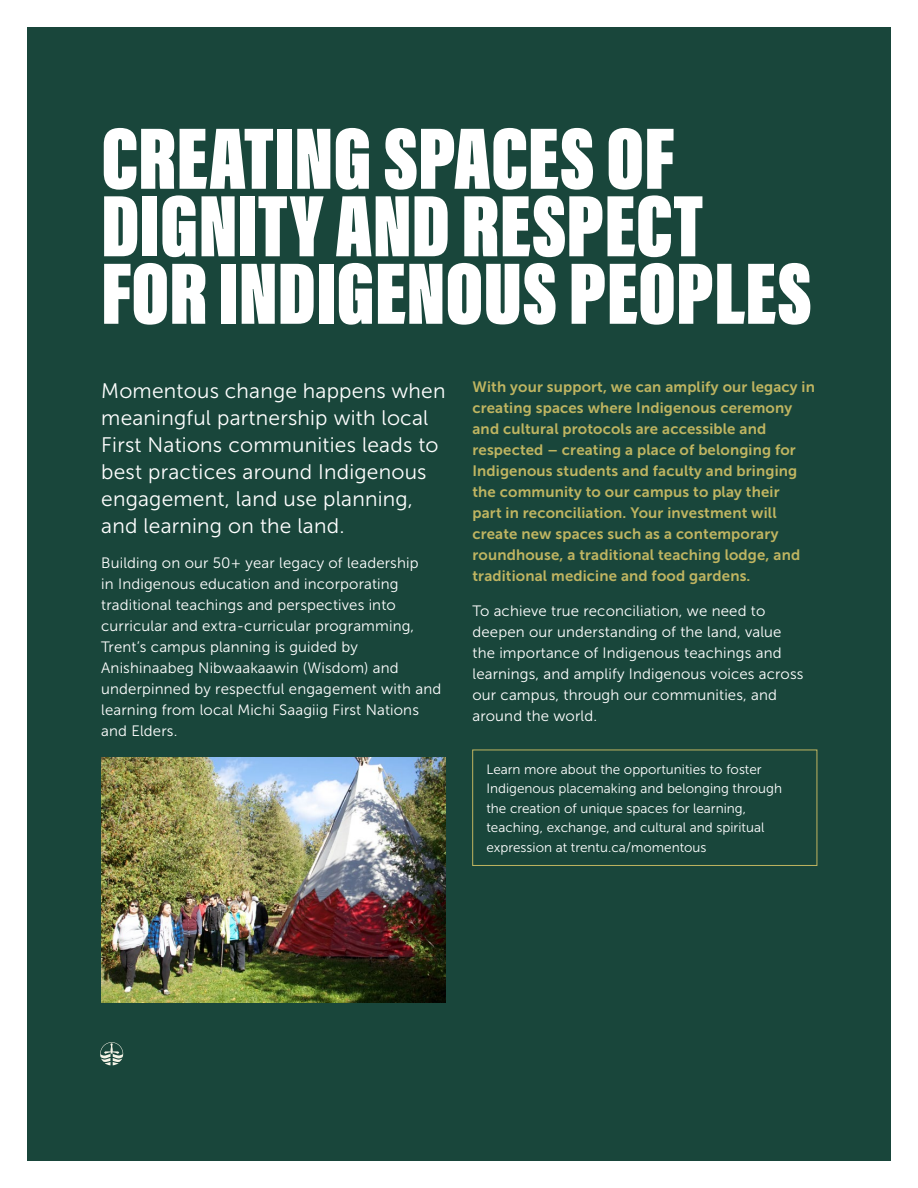
<style>
.page{position:relative;width:918px;height:1188px;background:#fff}
.page>*{position:absolute;margin:0;border:0;box-sizing:border-box;transform-origin:0 0}
.t1{font:90px/67.5px "Acumin Variable Concept";color:#fff}
.t2{font:21px/27px "Museo Sans 300";letter-spacing:.01em;color:#fff}
.t3{font:15px/21px "Museo Sans 300";letter-spacing:.01em;color:#fff}
.t4{font:15px/21px "Museo Sans 700";letter-spacing:.01em;color:#c0b561}
.t5{font:13.5px/19.5px "Museo Sans 300";color:#fff}
</style>
<div class="page">
<div style="left:27px;top:27px;width:864px;height:1134px;background:#19463b"></div>
<div style="left:472px;top:750px;width:345px;height:116px;border:1px solid #c0b561"></div>
<img style="left:101px;top:757px;width:345px;height:246px">
<svg style="left:100px;top:1042px;width:23px;height:23px"></svg>
<p class="t1" style="left:101px;top:120px;width:712px">CREATING SPACES OF<br>DIGNITY AND RESPECT<br>FOR INDIGENOUS PEOPLES</p>
<p class="t2" style="left:101px;top:377px;width:346px">Momentous change happens when meaningful partnership with local<br>First Nations communities leads to best practices around Indigenous engagement, land use planning, and learning on the land.</p>
<p class="t3" style="left:101px;top:552px;width:342px">Building on our 50+ year legacy of leadership<br>in Indigenous education and incorporating traditional teachings and perspectives into curricular and extra-curricular programming, Trent’s campus planning is guided by Anishinaabeg Nibwaakaawin (Wisdom) and underpinned by respectful engagement with and learning from local Michi Saagiig First Nations and Elders.</p>
<p class="t4" style="left:472px;top:376px;width:344px">With your support, we can amplify our legacy in creating spaces where Indigenous ceremony and cultural protocols are accessible and respected – creating a place of belonging for Indigenous students and faculty and bringing the community to our campus to play their<br>part in reconciliation. Your investment will create new spaces such as a contemporary roundhouse, a traditional teaching lodge, and traditional medicine and food gardens.</p>
<p class="t3" style="left:472px;top:600px;width:333px">To achieve true reconciliation, we need to deepen our understanding of the land, value the importance of Indigenous teachings and learnings, and amplify Indigenous voices across our campus, through our communities, and around the world.</p>
<p class="t5" style="left:486px;top:759px;width:297px">Learn more about the opportunities to foster Indigenous placemaking and belonging through the creation of unique spaces for learning, teaching, exchange, and cultural and spiritual expression at trentu.ca/momentous</p>
</div>
